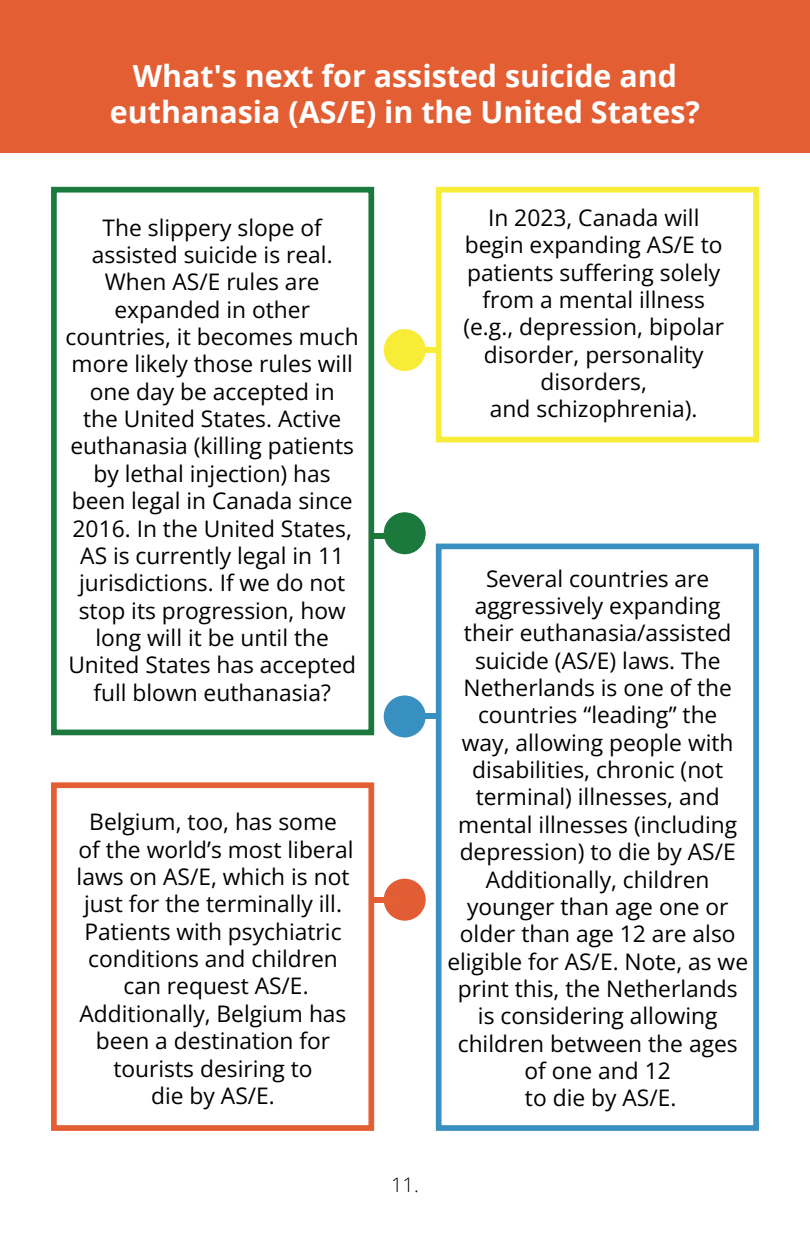
<style>
.page{position:relative;width:810px;height:1242px;background:#fff}
.page>*{position:absolute;margin:0;border:0;box-sizing:border-box;transform-origin:0 0}
.t1{font:700 30.4px/36.4px "Open Sans";color:#fff;text-align:center}
.t2{font:22.8px/27.4px "Open Sans";color:#000;text-align:center}
.t3{font:300 20px "Open Sans";color:#000}
</style>
<div class="page">
<div style="left:0;top:0;width:810px;height:152px;background:#e45e33"></div>
<div style="left:384px;top:879px;width:42px;height:42px;background:#e25d34;border-radius:50%"></div>
<div style="left:384px;top:695px;width:42px;height:42px;background:#3890c0;border-radius:50%"></div>
<div style="left:384px;top:512px;width:42px;height:42px;background:#1c793d;border-radius:50%"></div>
<div style="left:384px;top:329px;width:42px;height:42px;background:#f7ed38;border-radius:50%"></div>
<div style="left:51px;top:782px;width:323px;height:349px;border:6px solid #e45e33"></div>
<div style="left:436px;top:544px;width:323px;height:587px;border:6px solid #3890c0"></div>
<div style="left:51px;top:187px;width:323px;height:548px;border:6px solid #1c793d"></div>
<div style="left:436px;top:187px;width:323px;height:255px;border:6px solid #f7ed38"></div>
<div style="left:406px;top:348px;width:34px;height:5px;background:#f7ed38"></div>
<div style="left:369px;top:533px;width:34px;height:5px;background:#1b7837"></div>
<div style="left:412px;top:714px;width:27px;height:5px;background:#3890c0"></div>
<div style="left:371px;top:897px;width:34px;height:5px;background:#e45e33"></div>
<h1 class="t1" style="left:110px;top:57px;width:592px">What's next for assisted suicide and euthanasia (AS/E) in the United States?</h1>
<p class="t2" style="left:66px;top:213px;width:295px">The slippery slope of assisted suicide is real.<br>When AS/E rules are expanded in other countries, it becomes much more likely those rules will one day be accepted in<br>the United States. Active euthanasia (killing patients by lethal injection) has been legal in Canada since<br>2016. In the United States,<br>AS is currently legal in 11 jurisdictions. If we do not stop its progression, how long will it be until the<br>United States has accepted full blown euthanasia?</p>
<p class="t2" style="left:77px;top:808px;width:278px">Belgium, too, has some<br>of the world’s most liberal laws on AS/E, which is not just for the terminally ill.<br>Patients with psychiatric conditions and children can request AS/E.<br>Additionally, Belgium has been a destination for tourists desiring to<br>die by AS/E.</p>
<p class="t2" style="left:463px;top:203px;width:262px">In 2023, Canada will begin expanding AS/E to patients suffering solely from a mental illness (e.g., depression, bipolar disorder, personality disorders,<br>and schizophrenia).</p>
<p class="t3" style="left:391px;top:1171px;width:29px">11.</p>
<p class="t2" style="left:447px;top:564px;width:302px">Several countries are aggressively expanding their euthanasia/assisted suicide (AS/E) laws. The<br>Netherlands is one of the countries “leading” the<br>way, allowing people with disabilities, chronic (not terminal) illnesses, and mental illnesses (including depression) to die by AS/E<br>Additionally, children younger than age one or older than age 12 are also eligible for AS/E. Note, as we print this, the Netherlands is considering allowing children between the ages of one and 12<br>to die by AS/E.</p>
</div>
